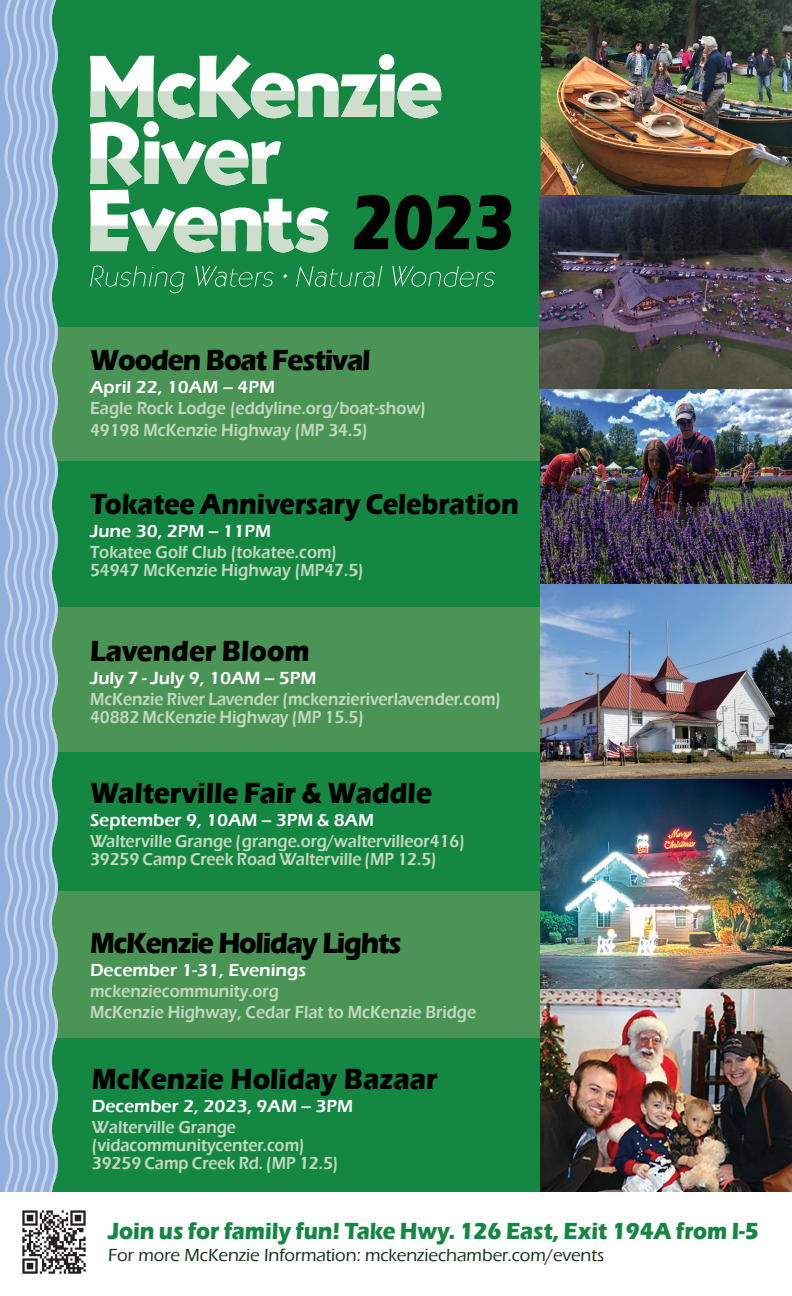
<style>
.page{position:relative;width:792px;height:1296px;background:#fff}
.page>*{position:absolute;margin:0;border:0;box-sizing:border-box;transform-origin:0 0}
.t1{font:700 80px "Itc Eras";color:#000100;scale:.8 1}
.t2{font:700 30px "Eras ITC";color:#000;scale:.9 1}
.t3{font:700 30px "Eras ITC";color:#000;scale:.87 1}
.t4{font:700 30px "Eras ITC";letter-spacing:-.045em;color:#000;scale:.9 1}
.t5{font:700 30px "Eras ITC";letter-spacing:-.04em;color:#000;scale:.9 1}
.t6{font:700 24px "Eras ITC";color:#148842;scale:.9 1}
.t7{font:600 18px/18px "Eras ITC";color:#c5d7c1;scale:.9 1}
.t8{font:600 18px "Eras ITC";color:#fff}
.t9{font:500 18px "Eras ITC";color:#143218}
</style>
<div class="page">
<div style="left:58px;top:0;width:483px;height:1192px;background:#148842"></div>
<div style="left:0;top:327px;width:792px;height:133px;background:#4a9555"></div>
<div style="left:0;top:607px;width:792px;height:144px;background:#4a9555"></div>
<div style="left:0;top:891px;width:792px;height:146px;background:#4a9555"></div>
<img style="left:540px;top:0;width:252px;height:785px">
<svg style="left:90px;top:54px;width:351px;height:198px;fill:#148842"></svg>
<svg style="left:90px;top:266px;width:405px;height:27px"></svg>
<svg style="left:90px;top:91px;width:351px;height:95px"></svg>
<svg style="left:269px;top:225px;width:59px;height:27px"></svg>
<svg style="left:247px;top:225px;width:14px;height:26px"></svg>
<svg style="left:136px;top:225px;width:100px;height:27px"></svg>
<svg style="left:90px;top:225px;width:39px;height:26px"></svg>
<hr style="left:0;top:0;width:3px;height:1192px;background:#92afdb">
<svg style="left:3px;top:0;width:55px;height:1192px"></svg>
<img style="left:22px;top:1210px;width:64px;height:64px">
<div style="left:354px;top:195px;width:36px;height:54px;background:#148842"></div>
<div style="left:395px;top:195px;width:37px;height:55px;background:#148842"></div>
<div style="left:435px;top:195px;width:36px;height:54px;background:#148842"></div>
<div style="left:476px;top:195px;width:35px;height:55px;background:#148842"></div>
<img style="left:541px;top:989px;width:251px;height:203px">
<img style="left:541px;top:779px;width:251px;height:210px">
<h1 class="t1" style="left:350px;top:176px;width:207px">2023</h1>
<h2 class="t5" style="left:90px;top:343px;width:313px">Wooden Boat Festival</h2>
<p class="t8" style="left:90px;top:377px;width:186px">April 22, 10AM – 4PM</p>
<p class="t7" style="left:90px;top:398px;width:375px;line-height:21.6px">Eagle Rock Lodge (eddyline.org/boat-show)<br>49198 McKenzie Highway (MP 34.5)</p>
<h2 class="t3" style="left:90px;top:487px;width:495px">Tokatee Anniversary Celebration</h2>
<p class="t8" style="left:90px;top:521px;width:183px">June 30, 2PM – 11PM</p>
<p class="t7" style="left:90px;top:544px;width:306px">Tokatee Golf Club (tokatee.com)<br>54947 McKenzie Highway (MP47.5)</p>
<h2 class="t2" style="left:90px;top:634px;width:246px">Lavender Bloom</h2>
<p class="t8" style="left:90px;top:668px;width:228px">July 7 - July 9, 10AM – 5PM</p>
<p class="t7" style="left:90px;top:690px;width:458px">McKenzie River Lavender (mckenzieriverlavender.com)<br>40882 McKenzie Highway (MP 15.5)</p>
<h2 class="t2" style="left:90px;top:776px;width:382px">Walterville Fair &amp; Waddle</h2>
<p class="t8" style="left:90px;top:810px;width:286px">September 9, 10AM – 3PM &amp; 8AM</p>
<p class="t7" style="left:90px;top:832px;width:418px">Walterville Grange (grange.org/waltervilleor416)<br>39259 Camp Creek Road Walterville (MP 12.5)</p>
<h2 class="t4" style="left:90px;top:925px;width:348px">McKenzie Holiday Lights</h2>
<p class="t8" style="left:90px;top:959px;width:218px">December 1-31, Evenings</p>
<p class="t7" style="left:90px;top:980px;width:431px;line-height:21.6px">mckenziecommunity.org<br>McKenzie Highway, Cedar Flat to McKenzie Bridge</p>
<h2 class="t2" style="left:92px;top:1061px;width:386px">McKenzie Holiday Bazaar</h2>
<p class="t8" style="left:92px;top:1096px;width:263px">December 2, 2023, 9AM – 3PM</p>
<p class="t7" style="left:92px;top:1118px;width:275px">Walterville Grange (vidacommunitycenter.com)<br>39259 Camp Creek Rd. (MP 12.5)</p>
<h3 class="t6" style="left:108px;top:1218px;width:725px">Join us for family fun! Take Hwy. 126 East, Exit 194A from I-5</h3>
<p class="t9" style="left:108px;top:1245px;width:498px">For more McKenzie Information: mckenziechamber.com/events</p>
</div>
